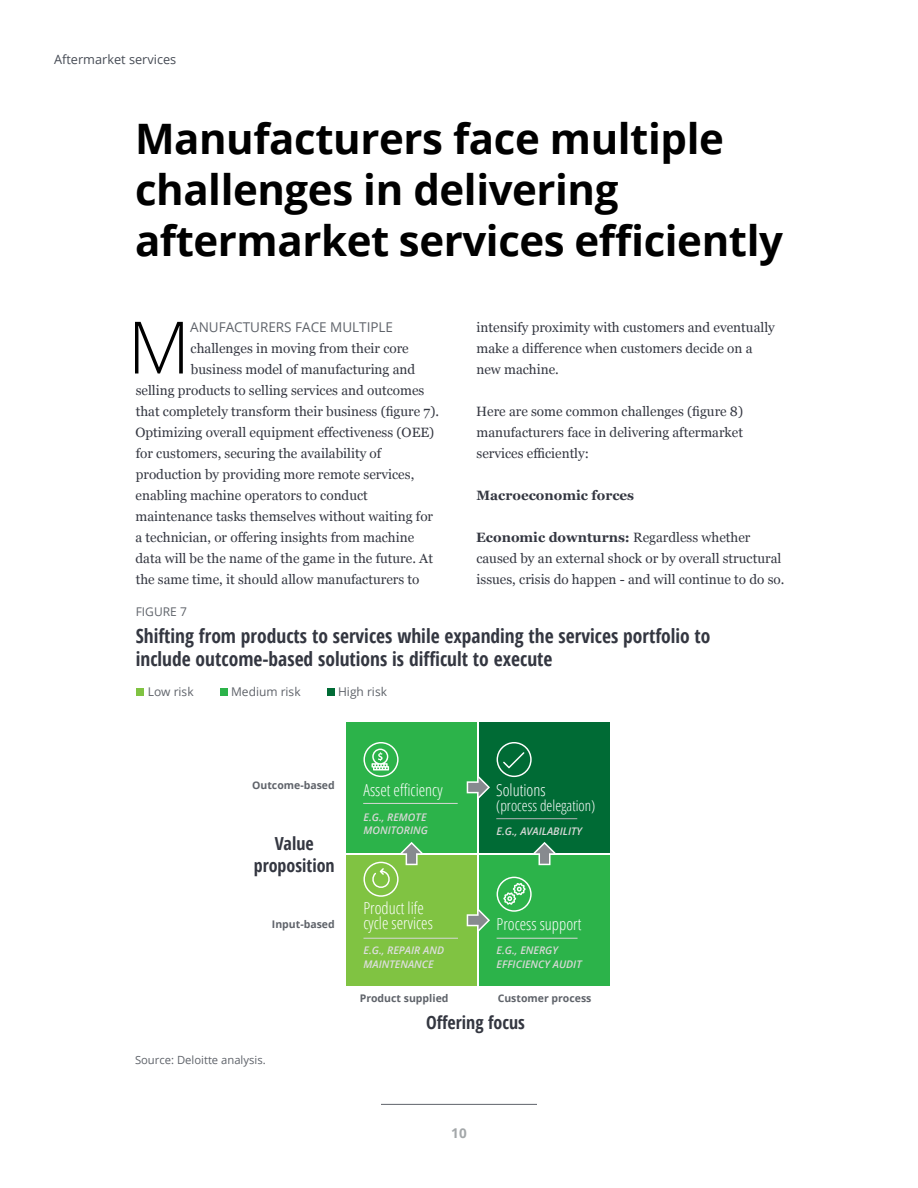
<style>
.page{position:relative;width:918px;height:1188px;background:#fff}
.page>*{position:absolute;margin:0;border:0;box-sizing:border-box;transform-origin:0 0}
.t1{font:300 72.3px "Open Sans";color:#000}
.t2{font:700 42px/51px "Open Sans";letter-spacing:-.01em;color:#000}
.t3{font:700 19.5px/22.5px "Open Sans Condensed";color:#343741}
.t4{font:700 18px/21.6px "Open Sans Condensed";color:#343741;text-align:center}
.t5{font:300 16.5px/15px "Open Sans Condensed";color:#fff}
.t6{font:300 15px "Open Sans Condensed";color:#fff}
.t7{font:13.5px/21px "Georgia";color:#343741}
.t8{font:13.5px "Open Sans";color:#5f636a}
.t9{font:700 13.5px "Georgia";color:#343741}
.t10{font:700 13.5px "Open Sans";color:#a3a7a9}
.t11{font:12.75px "Open Sans";color:#474c55}
.t12{font:12px "Open Sans";color:#5f636a}
.t13{font:11.25px "Open Sans";color:#5f636a}
.t14{font:italic 600 10.5px/13.5px "Open Sans";color:#d7d8d6}
.t15{font:700 10.5px "Open Sans";color:#5f636a}
.t16{font:italic 600 10.5px/13.5px "Open Sans";color:#dddedd}
.s1{font-weight:700}
</style>
<div class="page">
<hr style="left:381px;top:1104px;width:156px;height:1px;background:#5f636a">
<div style="left:137px;top:688px;width:7px;height:7px;background:#80c342"></div>
<div style="left:220px;top:688px;width:8px;height:7px;background:#2cb34a"></div>
<div style="left:327px;top:688px;width:8px;height:7px;background:#006b35"></div>
<div style="left:346px;top:722px;width:131px;height:131px;background:#2cb34a"></div>
<div style="left:479px;top:722px;width:131px;height:131px;background:#006b35"></div>
<div style="left:346px;top:855px;width:131px;height:131px;background:#80c342"></div>
<div style="left:479px;top:855px;width:131px;height:131px;background:#2cb34a"></div>
<hr style="left:363px;top:938px;width:95px;height:1px;background:#d7d8d6">
<hr style="left:496px;top:818px;width:81px;height:1px;background:#b2b5b6">
<hr style="left:363px;top:803px;width:95px;height:1px;background:#d7d8d6">
<hr style="left:497px;top:938px;width:81px;height:1px;background:#d7d8d6">
<svg style="left:363px;top:742px;width:36px;height:35px"></svg>
<svg style="left:497px;top:742px;width:35px;height:35px"></svg>
<svg style="left:497px;top:877px;width:35px;height:35px"></svg>
<svg style="left:467px;top:776px;width:23px;height:23px"></svg>
<svg style="left:467px;top:909px;width:23px;height:23px"></svg>
<svg style="left:363px;top:842px;width:60px;height:55px"></svg>
<svg style="left:533px;top:842px;width:23px;height:23px"></svg>
<p class="t11" style="left:54px;top:50px;width:124px">Aftermarket services</p>
<h2 class="t2" style="left:135px;top:112px;width:649px">Manufacturers face multiple challenges in delivering aftermarket services efficiently</h2>
<h1 class="t1" style="left:128px;top:298px;width:64px">M</h1>
<p class="t8" style="left:190px;top:317px;width:204px">ANUFACTURERS FACE MULTIPLE</p>
<p class="t7" style="left:191px;top:337px;width:220px">challenges in moving from their core</p>
<p class="t7" style="left:191px;top:358px;width:226px">business model of manufacturing and</p>
<p class="t7" style="left:136px;top:379px;width:290px">selling products to selling services and outcomes</p>
<p class="t7" style="left:136px;top:400px;width:305px">that completely transform their business (figure 7).</p>
<p class="t7" style="left:135px;top:421px;width:300px">Optimizing overall equipment effectiveness (OEE)</p>
<p class="t7" style="left:136px;top:442px;width:247px">for customers, securing the availability of</p>
<p class="t7" style="left:136px;top:463px;width:280px">production by providing more remote services,</p>
<p class="t7" style="left:136px;top:484px;width:234px">enabling machine operators to conduct</p>
<p class="t7" style="left:136px;top:505px;width:299px">maintenance tasks themselves without waiting for</p>
<p class="t7" style="left:135px;top:526px;width:280px">a technician, or offering insights from machine</p>
<p class="t7" style="left:136px;top:547px;width:299px">data will be the name of the game in the future. At</p>
<p class="t7" style="left:136px;top:568px;width:285px">the same time, it should allow manufacturers to</p>
<p class="t7" style="left:476px;top:316px;width:300px">intensify proximity with customers and eventually make a difference when customers decide on a new machine.</p>
<p class="t7" style="left:476px;top:400px;width:268px;text-align:justify">Here are some common challenges (figure 8) manufacturers face in delivering aftermarket services efficiently:</p>
<p class="t9" style="left:476px;top:485px;width:159px">Macroeconomic forces</p>
<p class="t7" style="left:476px;top:526px;width:310px"><span class="s1">Economic downturns:</span> Regardless whether caused by an external shock or by overall structural issues, crisis do happen - and will continue to do so.</p>
<p class="t12" style="left:136px;top:604px;width:53px">FIGURE 7</p>
<h3 class="t3" style="left:136px;top:624px;width:576px">Shifting from products to services while expanding the services portfolio to include outcome-based solutions is difficult to execute</h3>
<p class="t12" style="left:148px;top:683px;width:47px">Low risk</p>
<p class="t12" style="left:231px;top:683px;width:71px">Medium risk</p>
<p class="t12" style="left:338px;top:683px;width:50px">High risk</p>
<p class="t15" style="left:252px;top:777px;width:84px">Outcome-based</p>
<h3 class="t4" style="left:254px;top:832px;width:82px">Value proposition</h3>
<p class="t15" style="left:272px;top:917px;width:64px">Input-based</p>
<p class="t13" style="left:135px;top:1052px;width:132px">Source: Deloitte analysis.</p>
<p class="t5" style="left:363px;top:782px;width:81px">Asset efficiency</p>
<p class="t14" style="left:363px;top:810px;width:66px">E.G., REMOTE<br>MONITORING</p>
<p class="t5" style="left:363px;top:900px;width:71px">Product life cycle services</p>
<p class="t16" style="left:363px;top:944px;width:82px">E.G., REPAIR AND<br>MAINTENANCE</p>
<p class="t15" style="left:360px;top:990px;width:90px">Product supplied</p>
<p class="t5" style="left:496px;top:782px;width:51px">Solutions</p>
<p class="t6" style="left:496px;top:795px;width:100px">(process delegation)</p>
<p class="t14" style="left:497px;top:824px;width:87px">E.G., AVAILABILITY</p>
<p class="t5" style="left:497px;top:916px;width:86px">Process support</p>
<p class="t14" style="left:497px;top:944px;width:87px">E.G., ENERGY<br>EFFICIENCY AUDIT</p>
<p class="t15" style="left:498px;top:990px;width:95px">Customer process</p>
<h3 class="t4" style="left:426px;top:1011px;width:100px">Offering focus</h3>
<p class="t10" style="left:451px;top:1123px;width:17px">10</p>
</div>
